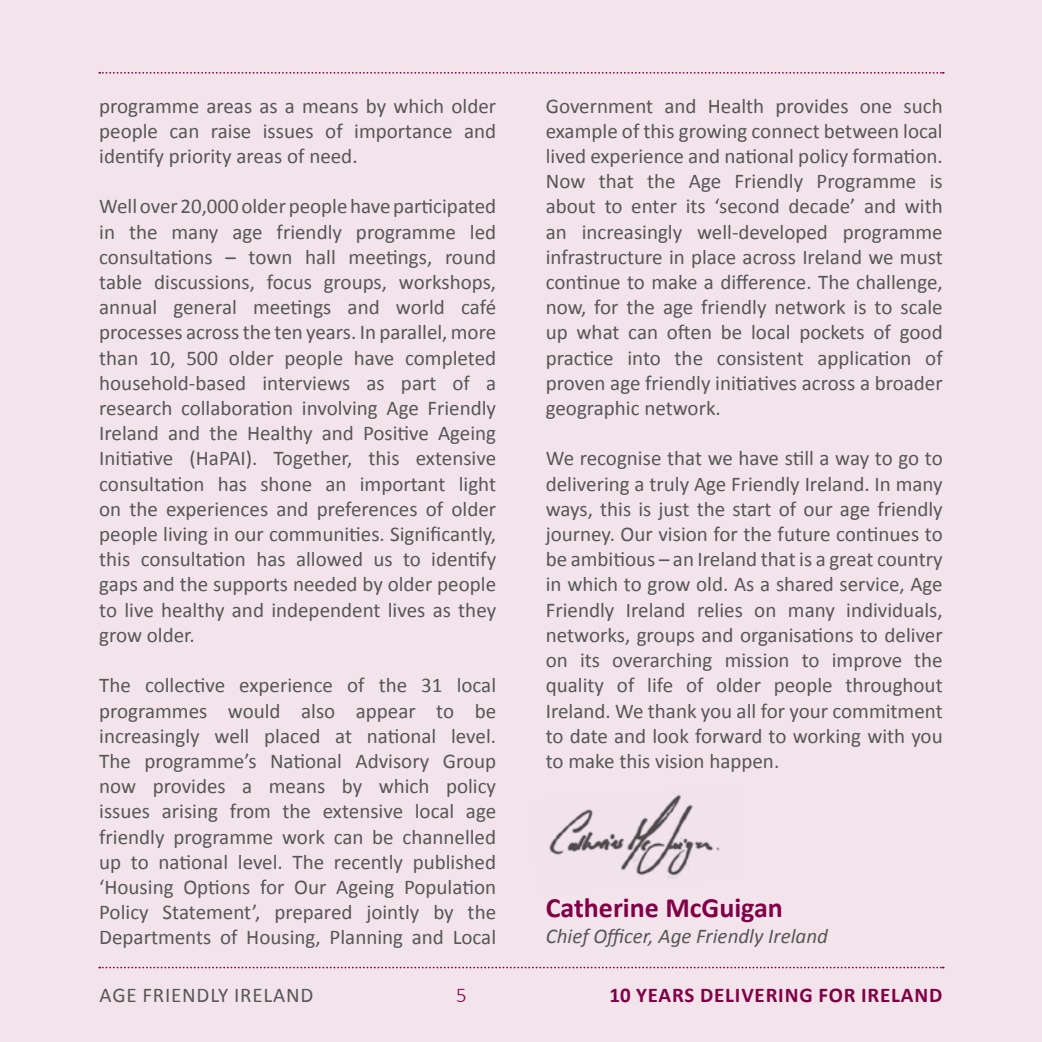
<style>
.page{position:relative;width:1042px;height:1042px;background:#f3e4ec}
.page>*{position:absolute;margin:0;border:0;box-sizing:border-box;transform-origin:0 0}
.t1{font:700 28px "Calibri";color:#820046}
.t2{font:21px/25.2px "Calibri";color:#575756;text-align:justify}
.t3{font:italic 21px "Calibri";color:#575756}
.t4{font:700 21px "Calibri";letter-spacing:.04em;color:#820046}
.t5{font:21px "Calibri";letter-spacing:.04em;color:#575756}
.t6{font:300 21px "Calibri";color:#820046}
</style>
<div class="page">
<svg style="left:99px;top:966px;width:845px;height:2px"></svg>
<svg style="left:99px;top:72px;width:845px;height:2px"></svg>
<img style="left:549px;top:794px;width:171px;height:84px">
<p class="t2" style="left:99px;top:92px;width:398px">programme areas as a means by which older people can raise issues of importance and identify priority areas of need.</p>
<p class="t2" style="left:99px;top:193px;width:398px">Well over 20,000 older people have participated in the many age friendly programme led consultations – town hall meetings, round table discussions, focus groups, workshops, annual general meetings and world café processes across the ten years. In parallel, more than 10, 500 older people have completed household-based interviews as part of a research collaboration involving Age Friendly Ireland and the Healthy and Positive Ageing Initiative (HaPAI). Together, this extensive consultation has shone an important light on the experiences and preferences of older people living in our communities. Significantly, this consultation has allowed us to identify gaps and the supports needed by older people to live healthy and independent lives as they grow older.</p>
<p class="t2" style="left:99px;top:672px;width:398px">The collective experience of the 31 local programmes would also appear to be increasingly well placed at national level.<br>The programme’s National Advisory Group now provides a means by which policy issues arising from the extensive local age friendly programme work can be channelled up to national level. The recently published ‘Housing Options for Our Ageing Population Policy Statement’, prepared jointly by the Departments of Housing, Planning and Local</p>
<p class="t2" style="left:546px;top:92px;width:398px">Government and Health provides one such example of this growing connect between local lived experience and national policy formation.<br>Now that the Age Friendly Programme is about to enter its ‘second decade’ and with an increasingly well-developed programme infrastructure in place across Ireland we must continue to make a difference. The challenge, now, for the age friendly network is to scale up what can often be local pockets of good practice into the consistent application of proven age friendly initiatives across a broader geographic network.</p>
<p class="t2" style="left:546px;top:445px;width:398px">We recognise that we have still a way to go to delivering a truly Age Friendly Ireland. In many ways, this is just the start of our age friendly journey. Our vision for the future continues to be ambitious – an Ireland that is a great country in which to grow old. As a shared service, Age Friendly Ireland relies on many individuals, networks, groups and organisations to deliver on its overarching mission to improve the quality of life of older people throughout Ireland. We thank you all for your commitment to date and look forward to working with you to make this vision happen.</p>
<h1 class="t1" style="left:546px;top:888px;width:239px">Catherine McGuigan</h1>
<p class="t3" style="left:546px;top:921px;width:284px">Chief Officer, Age Friendly Ireland</p>
<p class="t5" style="left:100px;top:981px;width:215px">AGE FRIENDLY IRELAND</p>
<p class="t6" style="left:456px;top:982px;width:12px">5</p>
<p class="t4" style="left:609px;top:980px;width:334px">10 YEARS DELIVERING FOR IRELAND</p>
</div>
